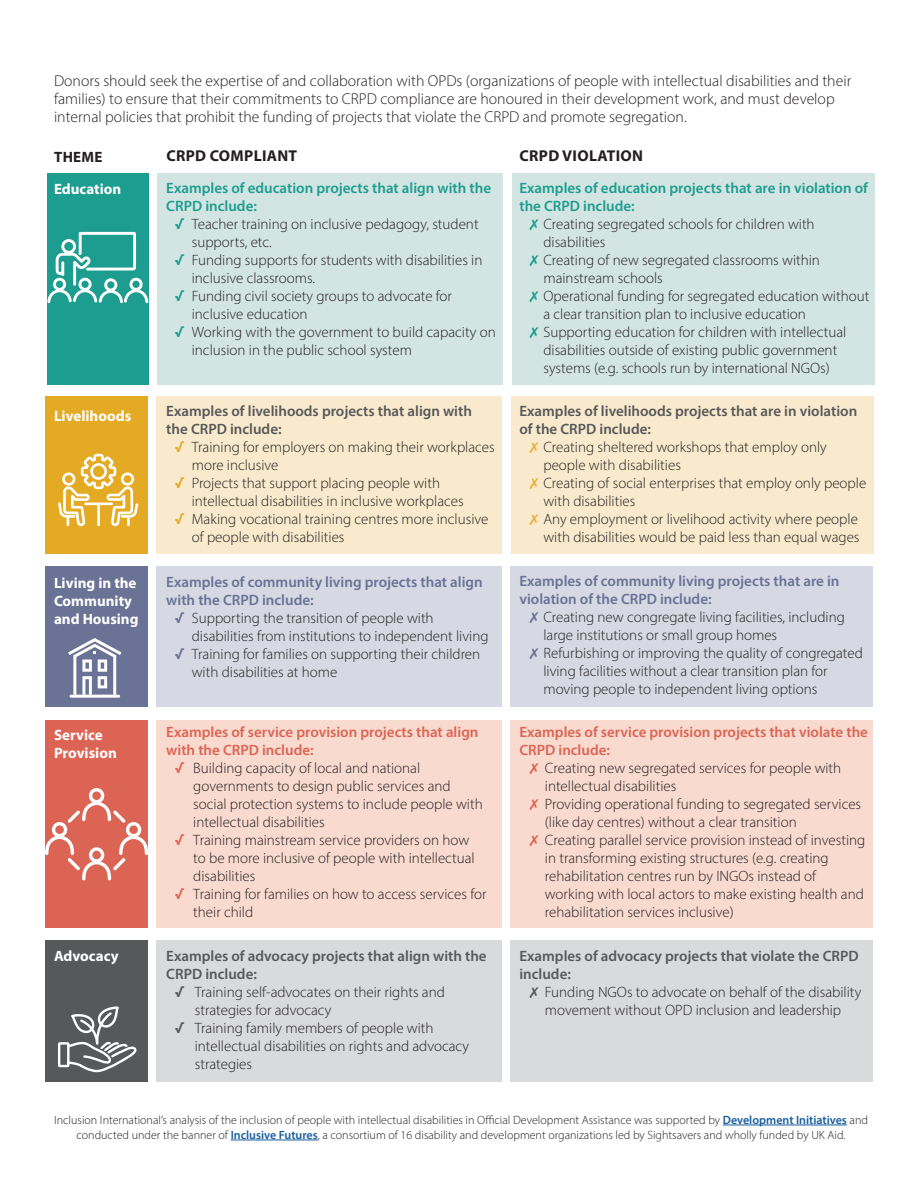
<style>
.page{position:relative;width:918px;height:1188px;background:#fff}
.page>*{position:absolute;margin:0;border:0;box-sizing:border-box;transform-origin:0 0}
.body{font:300 15.75px/18px "Myriad Pro";color:#231f20}
.body-2{font:700 15.75px "Myriad Pro";letter-spacing:.02em;color:#231f20}
.body-3{font:300 15px/18px "Myriad Pro";color:#231f20}
.body-4{font:600 15px/18px "Myriad Pro";color:#57585a}
.body-5{font:600 15px/18px "Myriad Pro";color:#6a7295}
.body-6{font:600 15px/18px "Myriad Pro";color:#dc6454}
.body-7{font:600 15px/18px "Myriad Pro";color:#1d9d8f}
.body-8{font:700 15px/18px "Myriad Pro";color:#fff}
.body-9{font:700 15px "Myriad Pro";letter-spacing:.02em;color:#231f20}
.body-10{font:300 12px/15px "Myriad Pro";color:#231f20;text-align:center}
.s1{font-family:"Agenda";font-weight:700;color:#1d9d8f}
.s2{color:#1d9d8f}
.s3{color:#e6b13f}
.s4{color:#6a7295}
.s5{color:#dc6454}
.s6{color:#57585a}
.s7{font-family:"Agenda";font-weight:700;color:#e4aa23}
.s8{font-family:"Agenda";font-weight:700;color:#6a7295}
.s9{font-family:"Agenda";font-weight:700;color:#dc6454}
.s10{font-family:"Agenda";font-weight:700;color:#57585a}
.s11{font-weight:600;color:#175d9e}
</style>
<div class="page">
<hr style="left:723px;top:1125px;width:124px;height:1px;background:#175d9e">
<hr style="left:231px;top:1140px;width:87px;height:1px;background:#175d9e">
<div style="left:156px;top:940px;width:346px;height:142px;background:#d9dadc"></div>
<div style="left:511px;top:940px;width:362px;height:142px;background:#d9dadc"></div>
<div style="left:45px;top:940px;width:103px;height:142px;background:#57585a"></div>
<div style="left:156px;top:720px;width:346px;height:207px;background:#f8dacf"></div>
<div style="left:511px;top:720px;width:362px;height:207px;background:#f8dacf"></div>
<div style="left:45px;top:720px;width:103px;height:207px;background:#dc6454"></div>
<div style="left:156px;top:566px;width:346px;height:141px;background:#d6d8e4"></div>
<div style="left:511px;top:566px;width:362px;height:141px;background:#d6d8e4"></div>
<div style="left:45px;top:566px;width:103px;height:141px;background:#6a7295"></div>
<div style="left:156px;top:396px;width:346px;height:158px;background:#f9eacd"></div>
<div style="left:511px;top:396px;width:363px;height:158px;background:#f9eacd"></div>
<div style="left:157px;top:174px;width:346px;height:211px;background:#d2e5e2"></div>
<div style="left:512px;top:174px;width:363px;height:211px;background:#d2e5e2"></div>
<div style="left:47px;top:174px;width:102px;height:211px;background:#1d9d8f"></div>
<div style="left:45px;top:396px;width:103px;height:158px;background:#e4aa23"></div>
<svg style="left:47px;top:232px;width:101px;height:71px"></svg>
<svg style="left:58px;top:454px;width:80px;height:72px"></svg>
<svg style="left:68px;top:638px;width:53px;height:57px"></svg>
<hr style="left:70px;top:695px;width:50px;height:3px;background:#fff">
<svg style="left:45px;top:788px;width:103px;height:92px"></svg>
<svg style="left:58px;top:1006px;width:79px;height:67px"></svg>
<p class="body" style="left:54px;top:72px;width:799px">Donors should seek the expertise of and collaboration with OPDs (organizations of people with intellectual disabilities and their families) to ensure that their commitments to CRPD compliance are honoured in their development work, and must develop internal policies that prohibit the funding of projects that violate the CRPD and promote segregation.</p>
<p class="body-9" style="left:54px;top:147px;width:50px">THEME</p>
<p class="body-8" style="left:54px;top:179px;width:69px">Education</p>
<p class="body-2" style="left:166px;top:146px;width:132px">CRPD COMPLIANT</p>
<p class="body-7" style="left:166px;top:178px;width:326px">Examples of education projects that align with the<br>CRPD include:</p>
<p class="body-3" style="left:192px;top:215px;width:288px;text-indent:-16px"><span class="s1">√</span> Teacher training on inclusive pedagogy, student supports, etc.</p>
<p class="body-3" style="left:192px;top:251px;width:292px;text-indent:-16px"><span class="s1">√</span> Funding supports for students with disabilities in inclusive classrooms.</p>
<p class="body-3" style="left:192px;top:287px;width:262px;text-indent:-16px"><span class="s1">√</span> Funding civil society groups to advocate for inclusive education</p>
<p class="body-3" style="left:192px;top:323px;width:305px;text-indent:-16px"><span class="s1">√</span> Working with the government to build capacity on inclusion in the public school system</p>
<p class="body-2" style="left:520px;top:146px;width:125px">CRPD VIOLATION</p>
<p class="body-7" style="left:519px;top:178px;width:350px">Examples of education projects that are in violation of the CRPD include:</p>
<p class="body-3" style="left:543px;top:215px;width:273px;text-indent:-14px"><span class="s2">✗</span> Creating segregated schools for children with disabilities</p>
<p class="body-3" style="left:543px;top:251px;width:278px;text-indent:-14px"><span class="s2">✗</span> Creating of new segregated classrooms within mainstream schools</p>
<p class="body-3" style="left:543px;top:287px;width:327px;text-indent:-14px"><span class="s2">✗</span> Operational funding for segregated education without a clear transition plan to inclusive education</p>
<p class="body-3" style="left:530px;top:323px;width:318px;text-align:center"><span class="s2">✗</span> Supporting education for children with intellectual disabilities outside of existing public government systems (e.g. schools run by international NGOs)</p>
<p class="body-4" style="left:519px;top:402px;width:339px">Examples of livelihoods projects that are in violation of the CRPD include:</p>
<p class="body-3" style="left:543px;top:438px;width:285px;text-indent:-14px"><span class="s3">✗</span> Creating sheltered workshops that employ only people with disabilities</p>
<p class="body-3" style="left:543px;top:474px;width:324px;text-indent:-14px"><span class="s3">✗</span> Creating of social enterprises that employ only people with disabilities</p>
<p class="body-3" style="left:530px;top:510px;width:331px;text-align:right"><span class="s3">✗</span> Any employment or livelihood activity where people with disabilities would be paid less than equal wages</p>
<p class="body-5" style="left:519px;top:571px;width:322px">Examples of community living projects that are in violation of the CRPD include:</p>
<p class="body-3" style="left:543px;top:608px;width:303px;text-indent:-14px"><span class="s4">✗</span> Creating new congregate living facilities, including large institutions or small group homes</p>
<p class="body-3" style="left:543px;top:644px;width:321px;text-indent:-14px"><span class="s4">✗</span> Refurbishing or improving the quality of congregated living facilities without a clear transition plan for moving people to independent living options</p>
<p class="body-6" style="left:519px;top:723px;width:350px">Examples of service provision projects that violate the<br>CRPD include:</p>
<p class="body-3" style="left:545px;top:759px;width:298px;text-indent:-15px"><span class="s5">✗</span> Creating new segregated services for people with intellectual disabilities</p>
<p class="body-3" style="left:545px;top:795px;width:318px;text-indent:-15px"><span class="s5">✗</span> Providing operational funding to segregated services (like day centres) without a clear transition</p>
<p class="body-3" style="left:545px;top:831px;width:322px;text-indent:-15px"><span class="s5">✗</span> Creating parallel service provision instead of investing in transforming existing structures (e.g. creating rehabilitation centres run by INGOs instead of working with local actors to make existing health and rehabilitation services inclusive)</p>
<p class="body-4" style="left:519px;top:946px;width:341px">Examples of advocacy projects that violate the CRPD include:</p>
<p class="body-3" style="left:530px;top:983px;width:333px;text-align:center"><span class="s6">✗</span> Funding NGOs to advocate on behalf of the disability movement without OPD inclusion and leadership</p>
<p class="body-4" style="left:166px;top:402px;width:307px">Examples of livelihoods projects that align with the CRPD include:</p>
<p class="body-3" style="left:192px;top:438px;width:305px;text-indent:-16px"><span class="s7">√</span> Training for employers on making their workplaces more inclusive</p>
<p class="body-3" style="left:192px;top:474px;width:273px;text-indent:-16px"><span class="s7">√</span> Projects that support placing people with intellectual disabilities in inclusive workplaces</p>
<p class="body-3" style="left:192px;top:510px;width:298px;text-indent:-16px"><span class="s7">√</span> Making vocational training centres more inclusive of people with disabilities</p>
<p class="body-5" style="left:166px;top:573px;width:318px">Examples of community living projects that align with the CRPD include:</p>
<p class="body-3" style="left:192px;top:609px;width:298px;text-indent:-16px"><span class="s8">√</span> Supporting the transition of people with disabilities from institutions to independent living</p>
<p class="body-3" style="left:192px;top:645px;width:290px;text-indent:-16px"><span class="s8">√</span> Training for families on supporting their children with disabilities at home</p>
<p class="body-8" style="left:54px;top:406px;width:79px">Livelihoods</p>
<p class="body-8" style="left:54px;top:574px;width:86px">Living in the<br>Community and Housing</p>
<p class="body-6" style="left:166px;top:723px;width:314px">Examples of service provision projects that align with the CRPD include:</p>
<p class="body-3" style="left:193px;top:759px;width:291px;text-indent:-18px"><span class="s9">√</span> Building capacity of local and national governments to design public services and social protection systems to include people with intellectual disabilities</p>
<p class="body-3" style="left:193px;top:831px;width:283px;text-indent:-18px"><span class="s9">√</span> Training mainstream service providers on how to be more inclusive of people with intellectual disabilities</p>
<p class="body-3" style="left:193px;top:885px;width:295px;text-indent:-18px"><span class="s9">√</span> Training for families on how to access services for their child</p>
<p class="body-4" style="left:166px;top:946px;width:322px">Examples of advocacy projects that align with the<br>CRPD include:</p>
<p class="body-3" style="left:195px;top:983px;width:252px;text-indent:-20px"><span class="s10">√</span> Training self-advocates on their rights and strategies for advocacy</p>
<p class="body-3" style="left:195px;top:1019px;width:276px;text-indent:-20px"><span class="s10">√</span> Training family members of people with intellectual disabilities on rights and advocacy strategies</p>
<p class="body-8" style="left:54px;top:726px;width:64px">Service<br>Provision</p>
<p class="body-8" style="left:54px;top:946px;width:66px">Advocacy</p>
<p class="body-10" style="left:54px;top:1112px;width:815px">Inclusion International’s analysis of the inclusion of people with intellectual disabilities in Official Development Assistance was supported by <span class="s11">Development Initiatives</span> and conducted under the banner of <span class="s11">Inclusive Futures</span>, a consortium of 16 disability and development organizations led by Sightsavers and wholly funded by UK Aid.</p>
</div>
